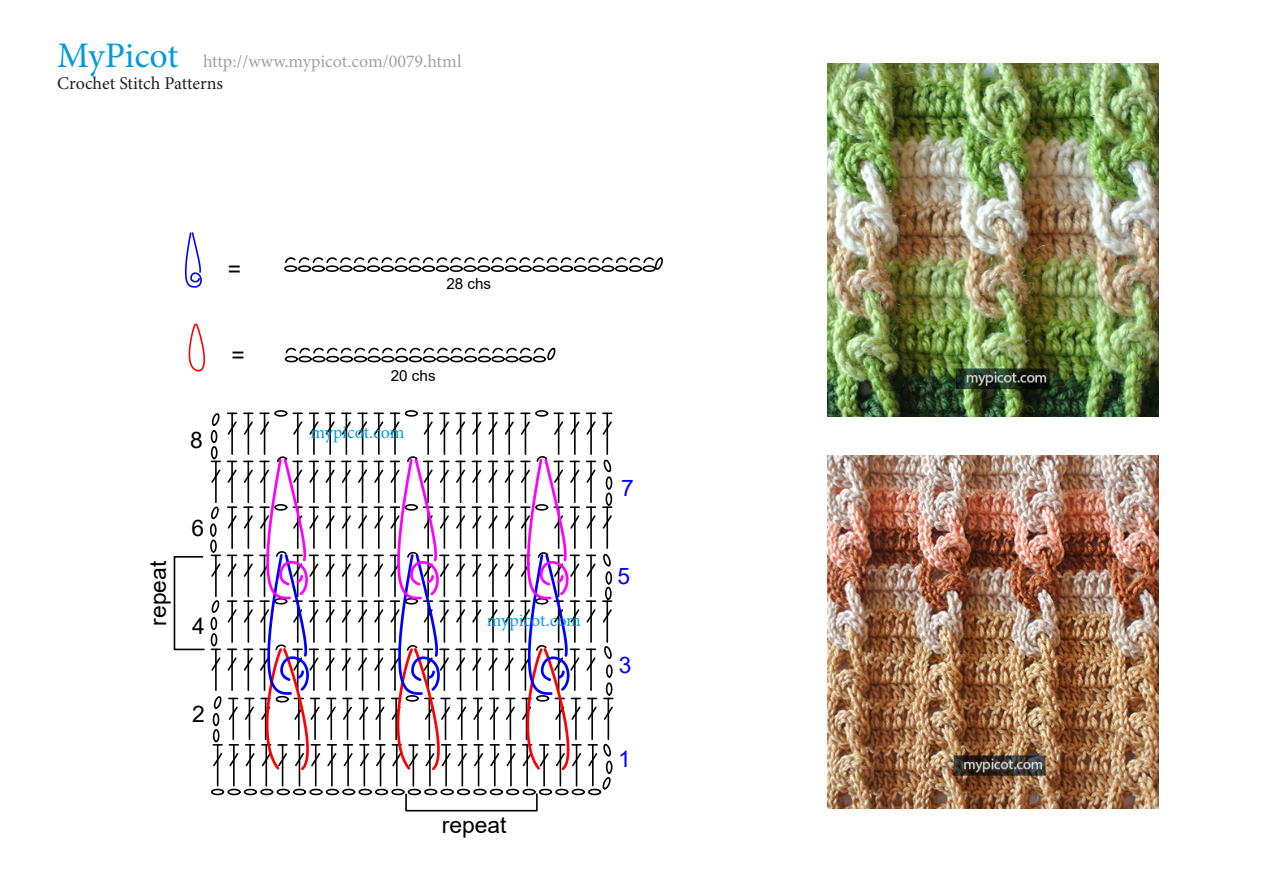
<style>
.page{position:relative;width:1263px;height:893px;background:#fff}
.page>*{position:absolute;margin:0;border:0;box-sizing:border-box;transform-origin:0 0}
.t1{font:36px "Minion Pro";letter-spacing:-.005em;color:#009bde}
.t2{font:22.8px "Arial";color:#000}
.t3{font:22.8px "Arial";color:#00f}
.t4{font:18px "Minion Pro";color:#a1a3a6}
.t5{font:18px "Minion Pro";letter-spacing:-.005em;color:#009fde}
.t6{font:18px "Minion Pro";letter-spacing:-.005em;color:#231f20}
.t7{font:15.15px "Arial";color:#000}
</style>
<div class="page">
<img style="left:827px;top:63px;width:331px;height:353px">
<img style="left:827px;top:455px;width:331px;height:354px">
<hr style="left:231px;top:413px;width:2px;height:41px;background:#000">
<hr style="left:248px;top:413px;width:1px;height:41px;background:#000">
<hr style="left:264px;top:413px;width:1px;height:41px;background:#000">
<div style="left:274px;top:410px;width:13px;height:7px;border:2px solid #000;border-radius:50%"></div>
<hr style="left:297px;top:413px;width:2px;height:41px;background:#000">
<svg style="left:293px;top:412px;width:9px;height:2px"></svg>
<hr style="left:313px;top:413px;width:2px;height:41px;background:#000">
<svg style="left:309px;top:412px;width:9px;height:2px"></svg>
<hr style="left:329px;top:413px;width:2px;height:41px;background:#000">
<svg style="left:326px;top:412px;width:9px;height:2px"></svg>
<hr style="left:346px;top:413px;width:1px;height:41px;background:#000">
<svg style="left:342px;top:412px;width:9px;height:2px"></svg>
<hr style="left:362px;top:413px;width:1px;height:41px;background:#000">
<svg style="left:358px;top:412px;width:9px;height:2px"></svg>
<hr style="left:378px;top:413px;width:2px;height:41px;background:#000">
<svg style="left:374px;top:412px;width:9px;height:2px"></svg>
<hr style="left:394px;top:413px;width:2px;height:41px;background:#000">
<svg style="left:293px;top:420px;width:107px;height:16px"></svg>
<svg style="left:391px;top:412px;width:8px;height:2px"></svg>
<div style="left:405px;top:410px;width:13px;height:7px;border:2px solid #000;border-radius:50%"></div>
<hr style="left:427px;top:413px;width:2px;height:41px;background:#000">
<svg style="left:424px;top:412px;width:8px;height:2px"></svg>
<hr style="left:444px;top:413px;width:1px;height:41px;background:#000">
<svg style="left:440px;top:412px;width:9px;height:2px"></svg>
<hr style="left:460px;top:413px;width:1px;height:41px;background:#000">
<svg style="left:456px;top:412px;width:9px;height:2px"></svg>
<hr style="left:476px;top:413px;width:2px;height:41px;background:#000">
<svg style="left:472px;top:412px;width:9px;height:2px"></svg>
<hr style="left:492px;top:413px;width:2px;height:41px;background:#000">
<svg style="left:489px;top:412px;width:8px;height:2px"></svg>
<hr style="left:508px;top:413px;width:2px;height:41px;background:#000">
<svg style="left:505px;top:412px;width:9px;height:2px"></svg>
<hr style="left:525px;top:413px;width:1px;height:41px;background:#000">
<svg style="left:423px;top:420px;width:107px;height:16px"></svg>
<svg style="left:521px;top:412px;width:9px;height:2px"></svg>
<div style="left:535px;top:410px;width:13px;height:7px;border:2px solid #000;border-radius:50%"></div>
<hr style="left:558px;top:413px;width:1px;height:41px;background:#000">
<svg style="left:554px;top:412px;width:9px;height:2px"></svg>
<hr style="left:574px;top:413px;width:2px;height:41px;background:#000">
<svg style="left:570px;top:412px;width:9px;height:2px"></svg>
<hr style="left:590px;top:413px;width:2px;height:41px;background:#000">
<svg style="left:587px;top:412px;width:8px;height:2px"></svg>
<hr style="left:606px;top:413px;width:2px;height:41px;background:#000">
<svg style="left:554px;top:420px;width:58px;height:16px"></svg>
<svg style="left:603px;top:412px;width:9px;height:2px"></svg>
<svg style="left:188px;top:323px;width:18px;height:49px"></svg>
<svg style="left:184px;top:232px;width:18px;height:56px"></svg>
<div style="left:211px;top:789px;width:13px;height:6px;border:2px solid #000;border-radius:50%"></div>
<div style="left:227px;top:789px;width:14px;height:6px;border:2px solid #000;border-radius:50%"></div>
<div style="left:244px;top:789px;width:13px;height:6px;border:2px solid #000;border-radius:50%"></div>
<div style="left:260px;top:789px;width:13px;height:6px;border:2px solid #000;border-radius:50%"></div>
<div style="left:277px;top:789px;width:13px;height:6px;border:2px solid #000;border-radius:50%"></div>
<div style="left:293px;top:789px;width:13px;height:6px;border:2px solid #000;border-radius:50%"></div>
<div style="left:309px;top:789px;width:14px;height:6px;border:2px solid #000;border-radius:50%"></div>
<div style="left:326px;top:789px;width:13px;height:6px;border:2px solid #000;border-radius:50%"></div>
<div style="left:342px;top:789px;width:13px;height:6px;border:2px solid #000;border-radius:50%"></div>
<div style="left:358px;top:789px;width:14px;height:6px;border:2px solid #000;border-radius:50%"></div>
<div style="left:375px;top:789px;width:13px;height:6px;border:2px solid #000;border-radius:50%"></div>
<div style="left:391px;top:789px;width:14px;height:6px;border:2px solid #000;border-radius:50%"></div>
<div style="left:408px;top:789px;width:13px;height:6px;border:2px solid #000;border-radius:50%"></div>
<div style="left:424px;top:789px;width:13px;height:6px;border:2px solid #000;border-radius:50%"></div>
<div style="left:440px;top:789px;width:14px;height:6px;border:2px solid #000;border-radius:50%"></div>
<div style="left:457px;top:789px;width:13px;height:6px;border:2px solid #000;border-radius:50%"></div>
<div style="left:473px;top:789px;width:13px;height:6px;border:2px solid #000;border-radius:50%"></div>
<div style="left:490px;top:789px;width:13px;height:6px;border:2px solid #000;border-radius:50%"></div>
<div style="left:506px;top:789px;width:13px;height:6px;border:2px solid #000;border-radius:50%"></div>
<div style="left:522px;top:789px;width:14px;height:6px;border:2px solid #000;border-radius:50%"></div>
<div style="left:539px;top:789px;width:13px;height:6px;border:2px solid #000;border-radius:50%"></div>
<div style="left:555px;top:789px;width:13px;height:6px;border:2px solid #000;border-radius:50%"></div>
<div style="left:572px;top:789px;width:13px;height:6px;border:2px solid #000;border-radius:50%"></div>
<div style="left:588px;top:789px;width:13px;height:6px;border:2px solid #000;border-radius:50%"></div>
<svg style="left:210px;top:412px;width:60px;height:24px"></svg>
<div style="left:211px;top:430px;width:6px;height:13px;border:2px solid #000;border-radius:50%"></div>
<div style="left:211px;top:446px;width:7px;height:13px;border:2px solid #000;border-radius:50%"></div>
<div style="left:405px;top:793px;width:133px;height:18px;border:2px solid #000"></div>
<svg style="left:173px;top:456px;width:441px;height:335px"></svg>
<svg style="left:284px;top:257px;width:379px;height:15px"></svg>
<svg style="left:285px;top:347px;width:271px;height:15px"></svg>
<p class="t1" style="left:57px;top:31px;width:123px">MyPicot</p>
<p class="t4" style="left:203px;top:49px;width:260px">http://www.mypicot.com/0079.html</p>
<p class="t6" style="left:57px;top:71px;width:167px">Crochet Stitch Patterns</p>
<p class="t2" style="left:228px;top:254px;width:15px">=</p>
<p class="t2" style="left:190px;top:424px;width:14px">8</p>
<p class="t2" style="left:192px;top:512px;width:14px">6</p>
<p class="t2" style="left:231px;top:339px;width:15px">=</p>
<p class="t7" style="left:446px;top:273px;width:46px">28 chs</p>
<p class="t7" style="left:391px;top:366px;width:46px">20 chs</p>
<p class="t5" style="left:310px;top:420px;width:96px">mypicot.com</p>
<p class="t3" style="left:621px;top:472px;width:14px">7</p>
<p class="t2" style="left:142px;top:625px;width:66px;rotate:-90deg">repeat</p>
<p class="t3" style="left:618px;top:560px;width:14px">5</p>
<p class="t3" style="left:619px;top:649px;width:14px">3</p>
<p class="t5" style="left:487px;top:608px;width:96px">mypicot.com</p>
<p class="t2" style="left:192px;top:610px;width:14px">4</p>
<p class="t2" style="left:192px;top:699px;width:14px">2</p>
<p class="t2" style="left:442px;top:810px;width:66px">repeat</p>
<p class="t3" style="left:618px;top:743px;width:14px">1</p>
</div>
